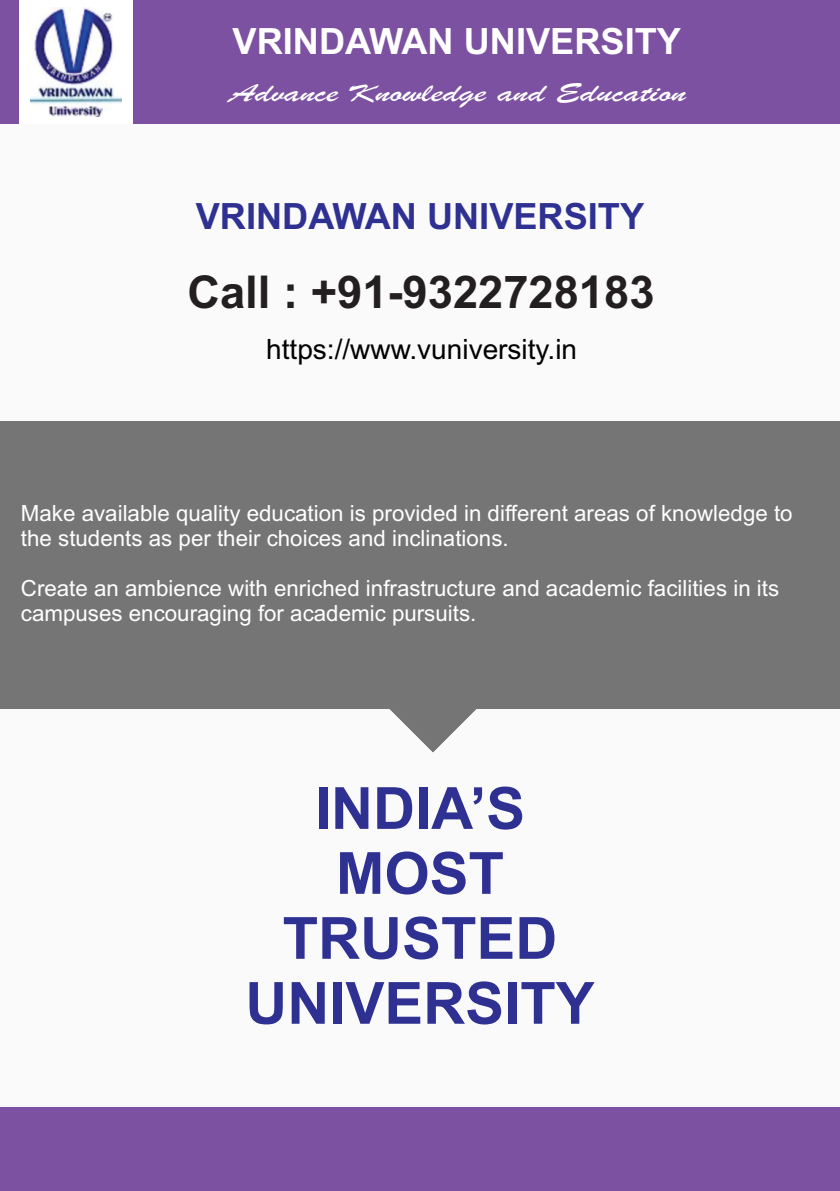
<style>
.page{position:relative;width:840px;height:1191px;background:#fff}
.page>*{position:absolute;margin:0;border:0;box-sizing:border-box;transform-origin:0 0}
.t1{font:700 58.2px/65px "Arial";color:#2e3092;text-align:center}
.t2{font:700 45.2px "Arial";color:#231f20}
.t3{font:700 36.2px "Arial";color:#2e3092}
.t4{font:700 36.2px "Arial";color:#fff}
.t5{font:28px "Arial";color:#000}
.t6{font:26.6px "Brush Script";color:#fff;scale:1.49 1}
.t7{font:22.4px/25px "Arial";color:#fff}
</style>
<div class="page">
<div style="left:0;top:0;width:839px;height:1107px;background:#fafafa"></div>
<div style="left:0;top:0;width:839px;height:123px;background:#7c51a1"></div>
<div style="left:0;top:1107px;width:839px;height:84px;background:#7c51a1"></div>
<div style="left:0;top:421px;width:839px;height:287px;background:#757575"></div>
<svg style="left:386px;top:708px;width:93px;height:44px"></svg>
<div style="left:19px;top:0;width:114px;height:123px;background:#fff"></div>
<img style="left:30px;top:7px;width:92px;height:109px">
<h3 class="t4" style="left:232px;top:27px;width:450px">VRINDAWAN UNIVERSITY</h3>
<p class="t6" style="left:229px;top:85px;width:308px">Advance Knowledge and Education</p>
<h3 class="t3" style="left:195px;top:202px;width:450px">VRINDAWAN UNIVERSITY</h3>
<h2 class="t2" style="left:187px;top:275px;width:468px">Call : +91-9322728183</h2>
<p class="t5" style="left:266px;top:339px;width:312px">https://www.vuniversity.in</p>
<p class="t7" style="left:21px;top:503px;width:772px">Make available quality education is provided in different areas of knowledge to the students as per their choices and inclinations.</p>
<p class="t7" style="left:21px;top:577px;width:759px">Create an ambience with enriched infrastructure and academic facilities in its campuses encouraging for academic pursuits.</p>
<h1 class="t1" style="left:245px;top:781px;width:350px">INDIA’S<br>MOST<br>TRUSTED<br>UNIVERSITY</h1>
</div>
